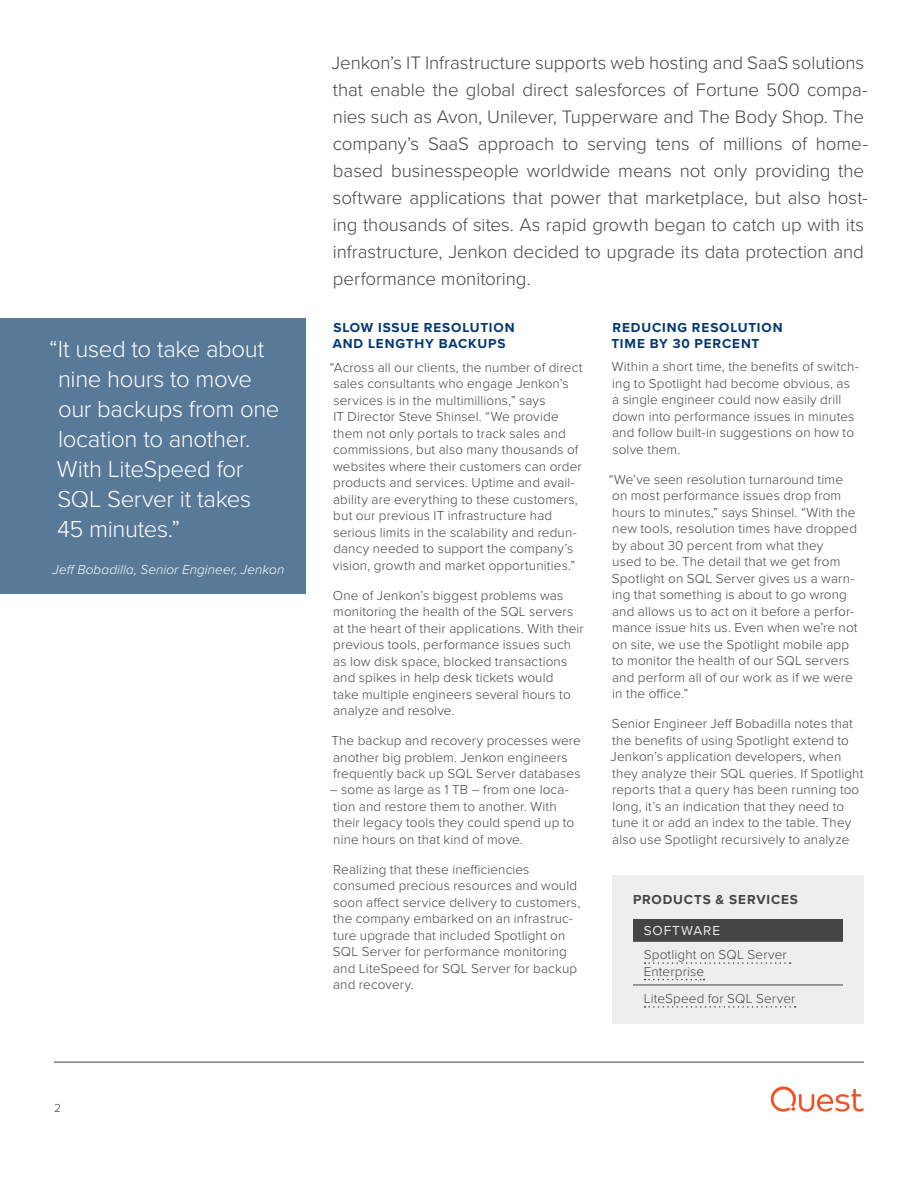
<style>
.page{position:relative;width:918px;height:1188px;background:#fff}
.page>*{position:absolute;margin:0;border:0;box-sizing:border-box;transform-origin:0 0}
.t1{font:300 24px/30px "Proxima Nova";letter-spacing:-.015em;color:#fff}
.t2{font:300 18.75px/27px "Proxima Nova";letter-spacing:-.005em;color:#444}
.t3{font:300 13.5px/16.5px "Proxima Nova";letter-spacing:.01em;color:#444}
.t4{font:700 13.5px/16.5px "Proxima Nova";letter-spacing:.065em;color:#003876}
.t5{font:italic 300 13.5px "Proxima Nova";letter-spacing:.005em;color:#fff}
.t6{font:700 13.5px "Proxima Nova";letter-spacing:.065em;color:#444}
.t7{font:13.5px "Proxima Nova";letter-spacing:.07em;color:#eee}
.t8{font:300 12px "Proxima Nova";color:#444}
</style>
<div class="page">
<hr style="left:54px;top:1062px;width:810px;height:1px;background:#444">
<svg style="left:771px;top:1086px;width:93px;height:26px"></svg>
<div style="left:0;top:318px;width:306px;height:276px;background:#597999"></div>
<div style="left:612px;top:876px;width:252px;height:148px;background:#eee"></div>
<div style="left:633px;top:919px;width:210px;height:22px;background:#444"></div>
<hr style="left:633px;top:941px;width:210px;height:1px;background:#444">
<svg style="left:645px;top:962px;width:146px;height:2px"></svg>
<svg style="left:645px;top:979px;width:59px;height:1px"></svg>
<hr style="left:633px;top:985px;width:210px;height:1px;background:#444">
<svg style="left:645px;top:1006px;width:151px;height:2px"></svg>
<h1 class="t1" style="left:57px;top:333px;width:224px;text-indent:-8px">“It used to take about nine hours to move our backups from one location to another.<br>With LiteSpeed for<br>SQL Server it takes<br>45 minutes.”</h1>
<p class="t5" style="left:53px;top:559px;width:233px">Jeff Bobadilla, Senior Engineer, Jenkon</p>
<p class="t8" style="left:54px;top:1099px;width:8px">2</p>
<p class="t2" style="left:331px;top:48px;width:538px">Jenkon’s IT Infrastructure supports web hosting and SaaS solutions that enable the global direct salesforces of Fortune 500 compa&shy;nies such as Avon, Unilever, Tupperware and The Body Shop. The company’s SaaS approach to serving tens of millions of home&shy;based businesspeople worldwide means not only providing the software applications that power that marketplace, but also host&shy;ing thousands of sites. As rapid growth began to catch up with its infrastructure, Jenkon decided to upgrade its data protection and performance monitoring.</p>
<p class="t4" style="left:333px;top:319px;width:183px">SLOW ISSUE RESOLUTION<br>AND LENGTHY BACKUPS</p>
<p class="t3" style="left:330px;top:358px;width:254px">“Across all our clients, the number of direct sales consultants who engage Jenkon’s services is in the multimillions,” says<br>IT Director Steve Shinsel. “We provide them not only portals to track sales and commissions, but also many thousands of websites where their customers can order products and services. Uptime and avail&shy;ability are everything to these customers, but our previous IT infrastructure had serious limits in the scalability and redun&shy;dancy needed to support the company’s vision, growth and market opportunities.”</p>
<p class="t3" style="left:333px;top:586px;width:252px">One of Jenkon’s biggest problems was monitoring the health of the SQL servers at the heart of their applications. With their previous tools, performance issues such as low disk space, blocked transactions and spikes in help desk tickets would<br>take multiple engineers several hours to analyze and resolve.</p>
<p class="t3" style="left:331px;top:732px;width:251px">The backup and recovery processes were another big problem. Jenkon engineers frequently back up SQL Server databases</p>
<p class="t3" style="left:330px;top:781px;width:246px">– some as large as 1 TB – from one loca&shy;tion and restore them to another. With their legacy tools they could spend up to nine hours on that kind of move.</p>
<p class="t3" style="left:333px;top:861px;width:249px">Realizing that these inefficiencies consumed precious resources and would soon affect service delivery to customers, the company embarked on an infrastruc&shy;ture upgrade that included Spotlight on SQL Server for performance monitoring and LiteSpeed for SQL Server for backup and recovery.</p>
<p class="t4" style="left:611px;top:319px;width:173px">REDUCING RESOLUTION<br>TIME BY 30 PERCENT</p>
<p class="t3" style="left:612px;top:358px;width:249px">Within a short time, the benefits of switch&shy;ing to Spotlight had become obvious, as a single engineer could now easily drill down into performance issues in minutes and follow built-in suggestions on how to solve them.</p>
<p class="t3" style="left:609px;top:471px;width:250px">“We’ve seen resolution turnaround time on most performance issues drop from hours to minutes,” says Shinsel. “With the new tools, resolution times have dropped by about 30 percent from what they<br>used to be. The detail that we get from Spotlight on SQL Server gives us a warn&shy;ing that something is about to go wrong and allows us to act on it before a perfor&shy;mance issue hits us. Even when we’re not on site, we use the Spotlight mobile app to monitor the health of our SQL servers and perform all of our work as if we were in the office.”</p>
<p class="t3" style="left:611px;top:715px;width:254px">Senior Engineer Jeff Bobadilla notes that the benefits of using Spotlight extend to Jenkon’s application developers, when they analyze their SQL queries. If Spotlight reports that a query has been running too long, it’s an indication that they need to tune it or add an index to the table. They also use Spotlight recursively to analyze</p>
<p class="t6" style="left:633px;top:890px;width:167px">PRODUCTS &amp; SERVICES</p>
<p class="t7" style="left:644px;top:920px;width:78px">SOFTWARE</p>
<p class="t3" style="left:644px;top:946px;width:145px">Spotlight on SQL Server<br>Enterprise</p>
<p class="t3" style="left:644px;top:990px;width:153px">LiteSpeed for SQL Server</p>
</div>
